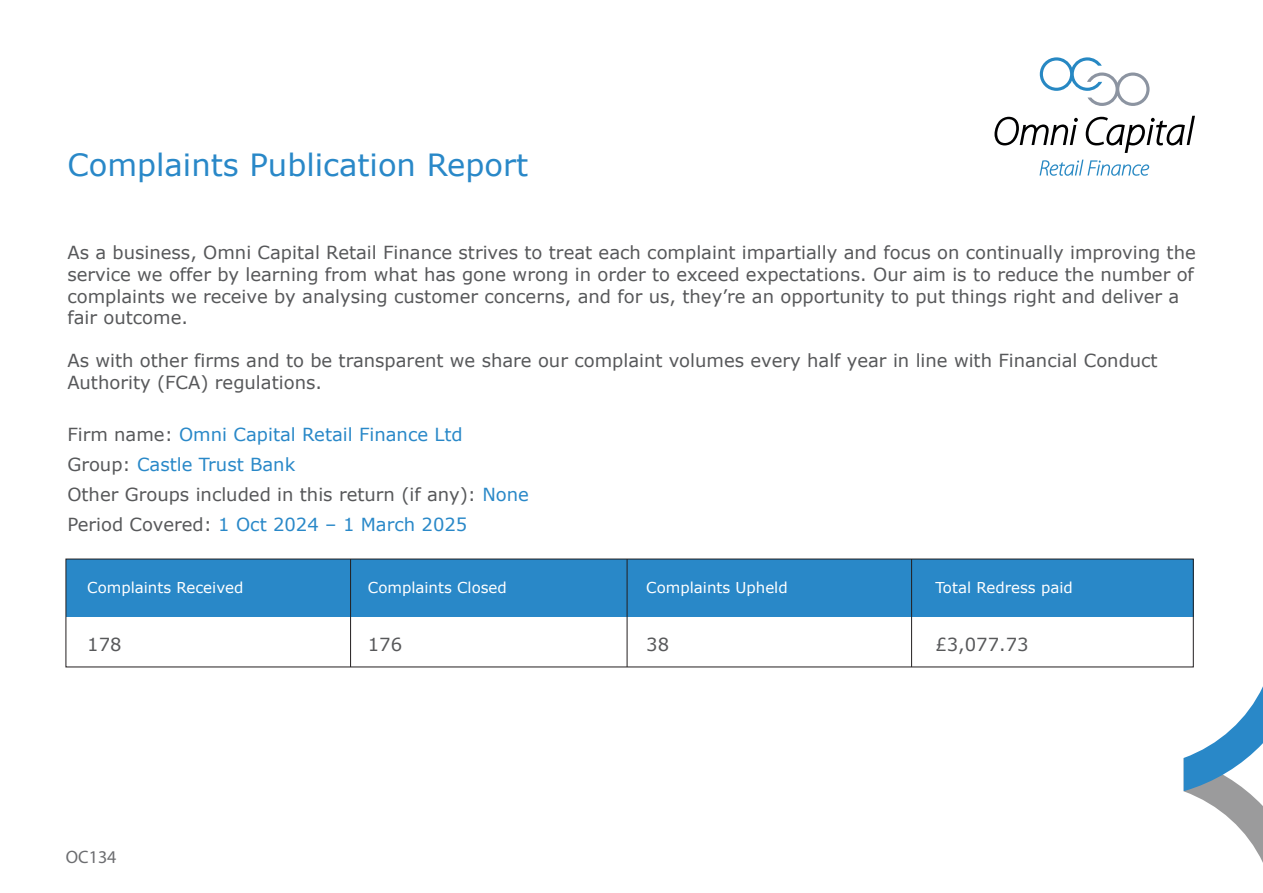
<style>
.page{position:relative;width:1263px;height:893px;background:#fff}
.page>*{position:absolute;margin:0;border:0;box-sizing:border-box;transform-origin:0 0}
.t1{font:30.6px "Verdana";color:#2988c8}
.t2{font:18px/21.6px "Verdana";color:#57585a}
.t3{font:18px "Myriad Pro";color:#6c6d70}
.t4{font:15px "Verdana";color:#fff}
.s1{color:#2988c8}
</style>
<div class="page">
<svg style="left:994px;top:117px;width:84px;height:28px"></svg>
<svg style="left:1086px;top:116px;width:109px;height:37px"></svg>
<svg style="left:1039px;top:160px;width:110px;height:16px"></svg>
<svg style="left:1040px;top:57px;width:109px;height:49px"></svg>
<svg style="left:1184px;top:686px;width:79px;height:177px"></svg>
<div style="left:66px;top:559px;width:1127px;height:57px;background:#2988c8"></div>
<hr style="left:350px;top:559px;width:1px;height:108px;background:#231f20">
<hr style="left:627px;top:559px;width:1px;height:108px;background:#231f20">
<hr style="left:911px;top:559px;width:1px;height:108px;background:#231f20">
<h1 class="t1" style="left:67px;top:144px;width:462px">Complaints Publication Report</h1>
<p class="t2" style="left:67px;top:242px;width:1130px">As a business, Omni Capital Retail Finance strives to treat each complaint impartially and focus on continually improving the service we offer by learning from what has gone wrong in order to exceed expectations. Our aim is to reduce the number of complaints we receive by analysing customer concerns, and for us, they’re an opportunity to put things right and deliver a fair outcome.</p>
<p class="t2" style="left:67px;top:350px;width:1092px">As with other firms and to be transparent we share our complaint volumes every half year in line with Financial Conduct<br>Authority (FCA) regulations.</p>
<p class="t2" style="left:67px;top:419px;width:463px;line-height:30px">Firm name: <span class="s1">Omni Capital Retail Finance Ltd </span>Group: <span class="s1">Castle Trust Bank<br></span>Other Groups included in this return (if any): <span class="s1">None </span>Period Covered: <span class="s1">1 Oct 2024 – 1 March 2025</span></p>
<p class="t4" style="left:87px;top:577px;width:158px">Complaints Received</p>
<p class="t4" style="left:368px;top:577px;width:141px">Complaints Closed</p>
<p class="t4" style="left:646px;top:577px;width:143px">Complaints Upheld</p>
<p class="t4" style="left:935px;top:577px;width:139px">Total Redress paid</p>
<p class="t2" style="left:87px;top:633px;width:36px">178</p>
<p class="t2" style="left:368px;top:633px;width:36px">176</p>
<p class="t2" style="left:646px;top:633px;width:24px">38</p>
<p class="t2" style="left:935px;top:633px;width:95px">£3,077.73</p>
<p class="t3" style="left:66px;top:846px;width:52px">OC134</p>
</div>
